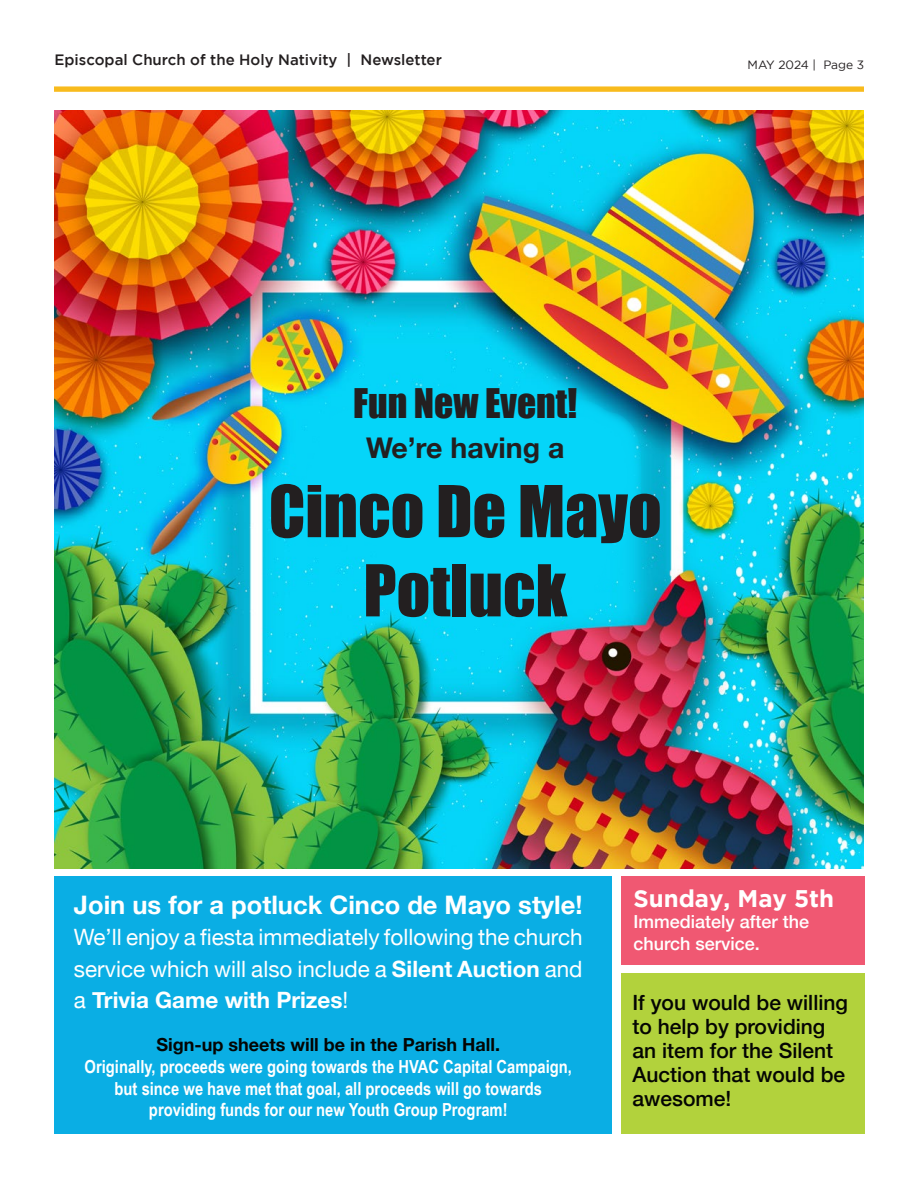
<style>
.page{position:relative;width:918px;height:1188px;background:#fff}
.page>*{position:absolute;margin:0;border:0;box-sizing:border-box;transform-origin:0 0}
.t1{font:66px "Impact";color:#231f20}
.t2{font:37.5px "Impact";color:#231f20}
.t3{font:700 28.5px "Helvetica Neue";color:#231f20}
.t4{font:700 25.5px "Helvetica Neue";color:#fff}
.t5{font:700 24px "Gotham";color:#fff}
.t6{font:22.5px/31.5px "Helvetica Neue";color:#fff;text-align:justify}
.t7{font:500 21px/24px "Helvetica Neue";color:#040503}
.t8{font:700 18px/21.6px "Arial Narrow";color:#fff;text-align:center}
.t9{font:700 18px "Helvetica Neue";color:#040503}
.t10{font:500 18px/21.6px "Helvetica Neue";color:#fff}
.t11{font:500 15px "Gotham";color:#231f20}
.t12{font:12px "Gotham";letter-spacing:-.005em;color:#231f20}
.s1{font-weight:700}
</style>
<div class="page">
<svg style="left:54px;top:86px;width:810px;height:6px;background:#f8c235"></svg>
<div style="left:621px;top:877px;width:243px;height:88px;background:#f0536e"></div>
<div style="left:55px;top:877px;width:557px;height:257px;background:#0aaee4"></div>
<div style="left:621px;top:973px;width:243px;height:161px;background:#b0d136"></div>
<img style="left:54px;top:110px;width:810px;height:758px">
<svg style="left:282px;top:378px;width:361px;height:255px;background:#08d1f2"></svg>
<p class="t11" style="left:55px;top:51px;width:389px">Episcopal Church of the Holy Nativity | Newsletter</p>
<p class="t12" style="left:748px;top:58px;width:118px">MAY 2024 | Page 3</p>
<p class="t2" style="left:353px;top:375px;width:226px">Fun New Event!</p>
<p class="t3" style="left:366px;top:425px;width:200px">We’re having a</p>
<p class="t1" style="left:269px;top:460px;width:394px">Cinco De Mayo</p>
<p class="t1" style="left:363px;top:539px;width:205px">Potluck</p>
<p class="t4" style="left:74px;top:885px;width:510px">Join us for a potluck Cinco de Mayo style!</p>
<p class="t6" style="left:74px;top:923px;width:510px">We’ll enjoy a fiesta immediately following the church service which will also include a <span class="s1">Silent Auction</span> and a <span class="s1">Trivia Game with Prizes</span>!</p>
<p class="t9" style="left:156px;top:1031px;width:345px">Sign-up sheets will be in the Parish Hall.</p>
<p class="t8" style="left:85px;top:1055px;width:489px">Originally, proceeds were going towards the HVAC Capital Campaign, but since we have met that goal, all proceeds will go towards providing funds for our new Youth Group Program!</p>
<p class="t5" style="left:633px;top:885px;width:202px">Sunday, May 5th</p>
<p class="t10" style="left:633px;top:910px;width:177px">Immediately after the church service.</p>
<p class="t7" style="left:632px;top:989px;width:217px">If you would be willing to help by providing an item for the Silent<br>Auction that would be awesome!</p>
</div>
